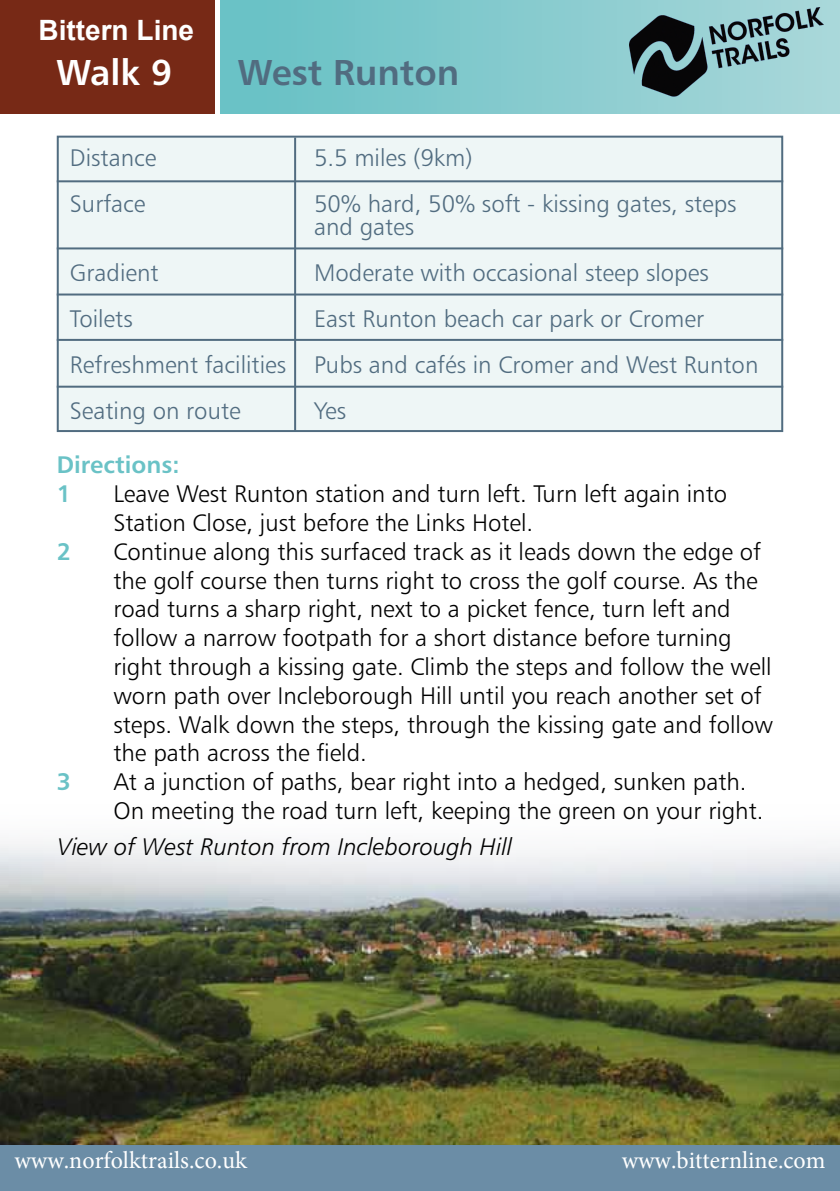
<style>
.page{position:relative;width:840px;height:1191px;background:#fff}
.page>*{position:absolute;margin:0;border:0;box-sizing:border-box;transform-origin:0 0}
.t1{font:36px "Humanist 777 BT Bold B";color:#516c80}
.t2{font:36px "Humanist 777 BT Bold B";color:#fff}
.t3{font:700 28px "Arial";color:#fff}
.t4{font:24px/28.8px "Humanist 777 BT Light B";color:#000}
.t5{font:24px/46px "Humanist 777 BT Light B";color:#516c80}
.t6{font:24px "Minion Pro";color:#fff}
.t7{font:24px "Humanist 777 BT Light Italic B";color:#000}
.t8{font:24px/28.8px "Humanist 777 BT Bold B";color:#6ac2c6}
</style>
<div class="page">
<img style="left:0;top:841px;width:839px;height:304px">
<div style="left:57px;top:136px;width:725px;height:296px;background:#eef6f6;border:2px solid #516c80"></div>
<hr style="left:57px;top:180px;width:725px;height:2px;background:#516c80">
<hr style="left:57px;top:247px;width:725px;height:2px;background:#516c80">
<hr style="left:57px;top:293px;width:725px;height:2px;background:#516c80">
<hr style="left:57px;top:339px;width:725px;height:2px;background:#516c80">
<hr style="left:294px;top:137px;width:2px;height:294px;background:#516c80">
<hr style="left:57px;top:386px;width:725px;height:2px;background:#516c80">
<div style="left:0;top:0;width:214px;height:113px;background:#772916"></div>
<div style="left:220px;top:0;width:619px;height:113px;background:linear-gradient(to right,#65c0c4,#a9d7da)"></div>
<div style="left:0;top:1145px;width:839px;height:46px;background:#6b8da6"></div>
<img style="left:629px;top:7px;width:196px;height:91px">
<p class="t3" style="left:38px;top:11px;width:157px">Bittern Line</p>
<h1 class="t2" style="left:56px;top:50px;width:117px">Walk 9</h1>
<h1 class="t1" style="left:238px;top:50px;width:223px">West Runton</h1>
<p class="t5" style="left:70px;top:134px;width:88px">Distance</p>
<p class="t5" style="left:314px;top:134px;width:160px">5.5 miles (9km)</p>
<p class="t5" style="left:70px;top:180px;width:77px">Surface</p>
<p class="t5" style="left:314px;top:192px;width:424px;line-height:23px">50% hard, 50% soft - kissing gates, steps and gates</p>
<p class="t5" style="left:70px;top:249px;width:90px">Gradient</p>
<p class="t5" style="left:314px;top:249px;width:396px">Moderate with occasional steep slopes</p>
<p class="t5" style="left:70px;top:295px;width:64px">Toilets</p>
<p class="t5" style="left:70px;top:295px;width:689px;text-indent:244px">East Runton beach car park or Cromer<br>Refreshment facilities Pubs and cafés in Cromer and West Runton<br>Seating on route</p>
<p class="t5" style="left:314px;top:387px;width:34px">Yes</p>
<p class="t8" style="left:57px;top:450px;width:124px">Directions:<br>1</p>
<p class="t4" style="left:113px;top:479px;width:615px">Leave West Runton station and turn left. Turn left again into<br>Station Close, just before the Links Hotel.</p>
<p class="t8" style="left:57px;top:536px;width:16px">2</p>
<p class="t4" style="left:113px;top:536px;width:660px">Continue along this surfaced track as it leads down the edge of the golf course then turns right to cross the golf course. As the road turns a sharp right, next to a picket fence, turn left and follow a narrow footpath for a short distance before turning right through a kissing gate. Climb the steps and follow the well worn path over Incleborough Hill until you reach another set of steps. Walk down the steps, through the kissing gate and follow the path across the field.</p>
<p class="t8" style="left:57px;top:767px;width:16px">3</p>
<p class="t4" style="left:113px;top:767px;width:651px">At a junction of paths, bear right into a hedged, sunken path.<br>On meeting the road turn left, keeping the green on your right.</p>
<p class="t7" style="left:57px;top:831px;width:456px">View of West Runton from Incleborough Hill</p>
<p class="t6" style="left:14px;top:1143px;width:234px">www.norfolktrails.co.uk</p>
<p class="t6" style="left:621px;top:1143px;width:205px">www.bitternline.com</p>
</div>
